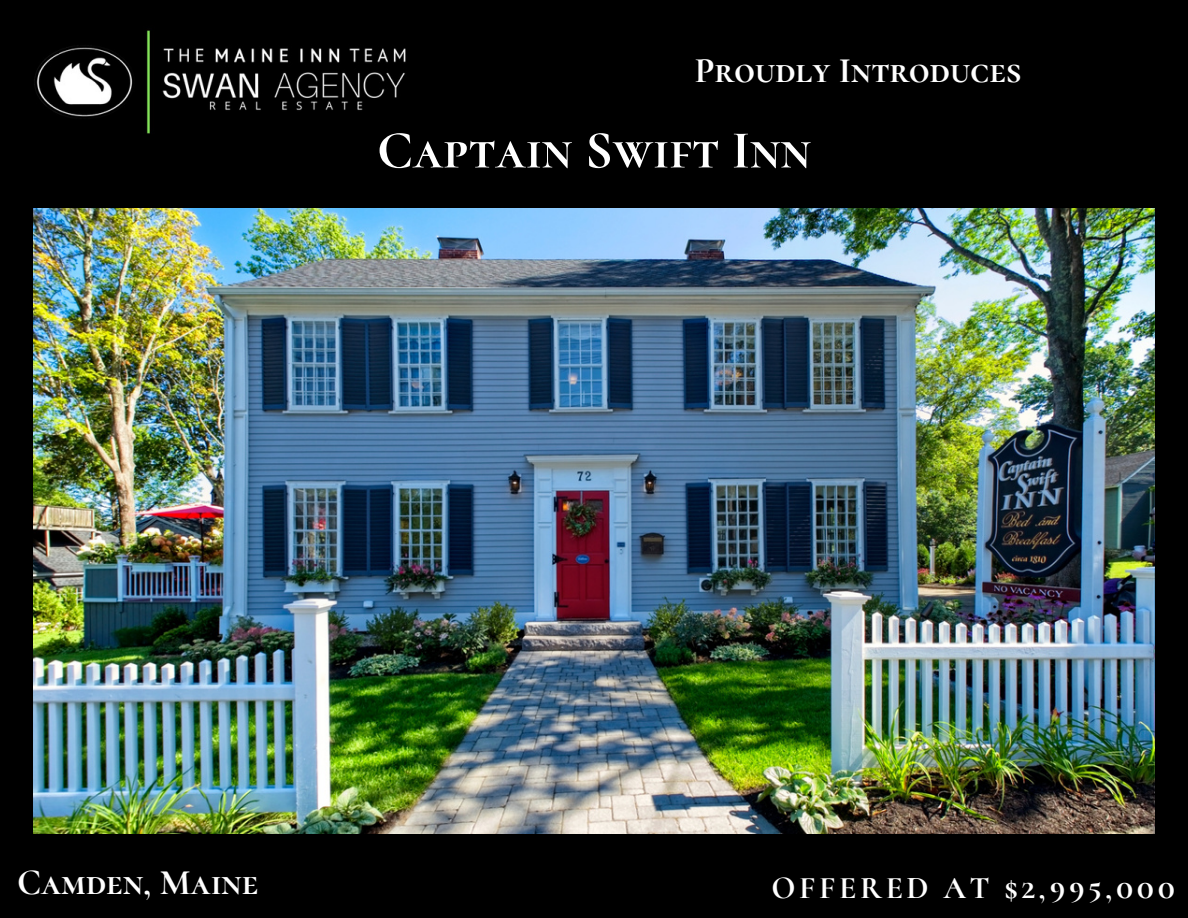
<style>
.page{position:relative;width:1188px;height:918px;background:#000}
.page>*{position:absolute;margin:0;border:0;box-sizing:border-box;transform-origin:0 0}
.t1{font:700 54px "Cormorant SC";color:#fff}
.t2{font:700 36px "Cormorant SC";color:#fff}
.t3{font:700 31.5px "Cormorant SC";letter-spacing:.115em;color:#fff}
</style>
<div class="page">
<img style="left:33px;top:209px;width:1122px;height:624px">
<img style="left:34px;top:30px;width:372px;height:104px">
<p class="t2" style="left:695px;top:48px;width:328px">Proudly Introduces</p>
<p class="t1" style="left:377px;top:118px;width:436px">Captain Swift Inn</p>
<p class="t2" style="left:17px;top:861px;width:243px">Camden, Maine</p>
<p class="t3" style="left:771px;top:868px;width:405px">OFFERED AT $2,995,000</p>
</div>
